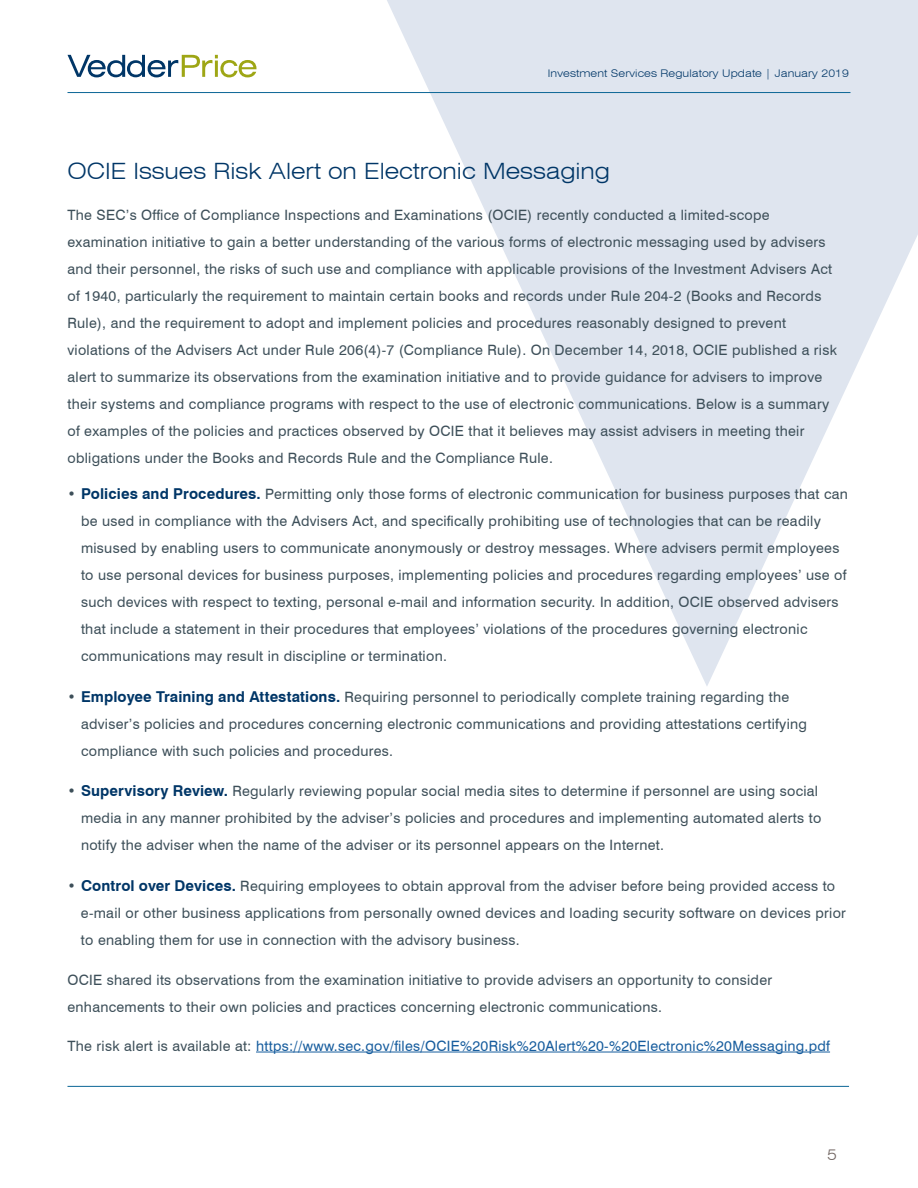
<style>
.page{position:relative;width:918px;height:1188px;background:#fff}
.page>*{position:absolute;margin:0;border:0;box-sizing:border-box;transform-origin:0 0}
.t1{font:300 expanded 22.5px "Swiss 721 BT";color:#003667}
.t2{font:300 expanded 15px "Swiss 721 BT";color:#726663}
.t3{font:14.25px/27px "Swiss 721 BT";letter-spacing:.02em;color:#3d4f59}
.t4{font:14.25px "Swiss 721 BT";letter-spacing:.02em;color:#175d9e}
.t5{font:300 expanded 10.5px "Swiss 721 BT";letter-spacing:.01em;color:#003667}
.s1{font-weight:700;font-size:15px;color:#003667}
.s2{color:#3d4f59}
</style>
<div class="page">
<svg style="left:351px;top:0;width:567px;height:686px;fill:#dfe5ef"></svg>
<svg style="left:68px;top:55px;width:188px;height:22px"></svg>
<hr style="left:68px;top:1086px;width:781px;height:1px;background:#0b6696">
<hr style="left:68px;top:92px;width:782px;height:1px;background:#0b6696">
<hr style="left:256px;top:1052px;width:574px;height:1px;background:#175d9e">
<p class="t5" style="left:548px;top:67px;width:303px">Investment Services Regulatory Update | January 2019</p>
<h1 class="t1" style="left:68px;top:158px;width:544px">OCIE Issues Risk Alert on Electronic Messaging</h1>
<p class="t3" style="left:68px;top:201px;width:771px">The SEC’s Office of Compliance Inspections and Examinations (OCIE) recently conducted a limited-scope examination initiative to gain a better understanding of the various forms of electronic messaging used by advisers and their personnel, the risks of such use and compliance with applicable provisions of the Investment Advisers Act of 1940, particularly the requirement to maintain certain books and records under Rule 204-2 (Books and Records Rule), and the requirement to adopt and implement policies and procedures reasonably designed to prevent violations of the Advisers Act under Rule 206(4)-7 (Compliance Rule). On December 14, 2018, OCIE published a risk alert to summarize its observations from the examination initiative and to provide guidance for advisers to improve their systems and compliance programs with respect to the use of electronic communications. Below is a summary of examples of the policies and practices observed by OCIE that it believes may assist advisers in meeting their obligations under the Books and Records Rule and the Compliance Rule.</p>
<p class="t3" style="left:81px;top:481px;width:769px;text-indent:-14px">• <span class="s1">Policies and Procedures.</span> Permitting only those forms of electronic communication for business purposes that can be used in compliance with the Advisers Act, and specifically prohibiting use of technologies that can be readily misused by enabling users to communicate anonymously or destroy messages. Where advisers permit employees to use personal devices for business purposes, implementing policies and procedures regarding employees’ use of such devices with respect to texting, personal e-mail and information security. In addition, OCIE observed advisers that include a statement in their procedures that employees’ violations of the procedures governing electronic communications may result in discipline or termination.</p>
<p class="t3" style="left:81px;top:683px;width:727px;text-indent:-13px">• <span class="s1">Employee Training and Attestations.</span> Requiring personnel to periodically complete training regarding the adviser’s policies and procedures concerning electronic communications and providing attestations certifying compliance with such policies and procedures.</p>
<p class="t3" style="left:81px;top:778px;width:742px;text-indent:-13px">• <span class="s1">Supervisory Review.</span> Regularly reviewing popular social media sites to determine if personnel are using social media in any manner prohibited by the adviser’s policies and procedures and implementing automated alerts to notify the adviser when the name of the adviser or its personnel appears on the Internet.</p>
<p class="t3" style="left:81px;top:872px;width:766px;text-indent:-13px">• <span class="s1">Control over Devices.</span> Requiring employees to obtain approval from the adviser before being provided access to e-mail or other business applications from personally owned devices and loading security software on devices prior to enabling them for use in connection with the advisory business.</p>
<p class="t3" style="left:67px;top:967px;width:706px">OCIE shared its observations from the examination initiative to provide advisers an opportunity to consider enhancements to their own policies and practices concerning electronic communications.</p>
<p class="t4" style="left:67px;top:1037px;width:764px"><span class="s2">The risk alert is available at:</span> https://www.sec.gov/files/OCIE%20Risk%20Alert%20-%20Electronic%20Messaging.pdf</p>
<p class="t2" style="left:827px;top:1146px;width:11px">5</p>
</div>
